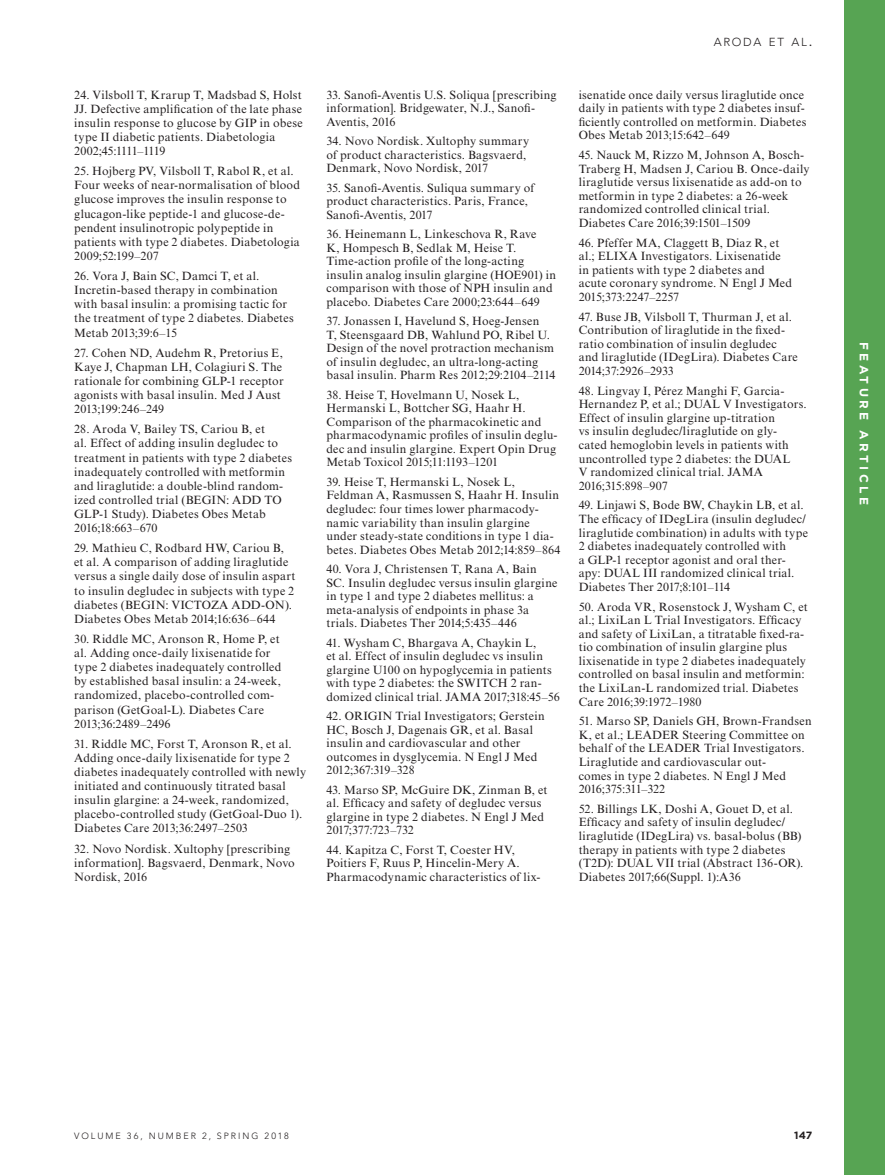
<style>
.page{position:relative;width:885px;height:1175px;background:#fff}
.page>*{position:absolute;margin:0;border:0;box-sizing:border-box;transform-origin:0 0}
.REF_BODY{font:12px/13.6px "Times New Roman MT Std";letter-spacing:.02em;color:#231f20}
.t1{font:700 12px "Gotham";letter-spacing:.28em;color:#fff}
.t2{font:300 11.55px "Avenir LT Std";letter-spacing:.145em;color:#231f20}
.t3{font:700 10.5px "Gotham";color:#231f20}
.t4{font:300 9px "Avenir LT Std";letter-spacing:.22em;color:#231f20}
.s1{font-size:16.5px}
</style>
<div class="page">
<div style="left:844px;top:0;width:40px;height:1174px;background:#57a453"></div>
<p class="REF_BODY" style="left:74px;top:88px;width:230px;line-height:14.1px">24. Vilsboll T, Krarup T, Madsbad S, Holst JJ. Defective amplification of the late phase insulin response to glucose by GIP in obese type II diabetic patients. Diabetologia 2002;45:1111–1119</p>
<p class="REF_BODY" style="left:74px;top:164px;width:227px;line-height:14.1px">25. Hojberg PV, Vilsboll T, Rabol R, et al.<br>Four weeks of near-normalisation of blood glucose improves the insulin response to glucagon-like peptide-1 and glucose-de&shy;pendent insulinotropic polypeptide in patients with type 2 diabetes. Diabetologia 2009;52:199–207</p>
<p class="REF_BODY" style="left:74px;top:269px;width:221px;line-height:14.1px">26. Vora J, Bain SC, Damci T, et al.<br>Incretin-based therapy in combination with basal insulin: a promising tactic for the treatment of type 2 diabetes. Diabetes Metab 2013;39:6–15</p>
<p class="REF_BODY" style="left:74px;top:345px;width:211px;line-height:14.1px">27. Cohen ND, Audehm R, Pretorius E, Kaye J, Chapman LH, Colagiuri S. The rationale for combining GLP-1 receptor agonists with basal insulin. Med J Aust 2013;199:246–249</p>
<p class="REF_BODY" style="left:74px;top:422px;width:219px;line-height:14.1px">28. Aroda V, Bailey TS, Cariou B, et<br>al. Effect of adding insulin degludec to treatment in patients with type 2 diabetes inadequately controlled with metformin and liraglutide: a double-blind random&shy;ized controlled trial (BEGIN: ADD TO GLP-1 Study). Diabetes Obes Metab 2016;18:663–670</p>
<p class="REF_BODY" style="left:74px;top:541px;width:223px;line-height:14.1px">29. Mathieu C, Rodbard HW, Cariou B, et al. A comparison of adding liraglutide versus a single daily dose of insulin aspart to insulin degludec in subjects with type 2 diabetes (BEGIN: VICTOZA ADD-ON).<br>Diabetes Obes Metab 2014;16:636–644</p>
<p class="REF_BODY" style="left:74px;top:632px;width:209px;line-height:14.1px">30. Riddle MC, Aronson R, Home P, et al. Adding once-daily lixisenatide for type 2 diabetes inadequately controlled by established basal insulin: a 24-week, randomized, placebo-controlled com&shy;parison (GetGoal-L). Diabetes Care 2013;36:2489–2496</p>
<p class="REF_BODY" style="left:74px;top:736px;width:233px;line-height:14.1px">31. Riddle MC, Forst T, Aronson R, et al.<br>Adding once-daily lixisenatide for type 2 diabetes inadequately controlled with newly initiated and continuously titrated basal insulin glargine: a 24-week, randomized, placebo-controlled study (GetGoal-Duo 1).<br>Diabetes Care 2013;36:2497–2503</p>
<p class="REF_BODY" style="left:74px;top:841px;width:222px;line-height:14.1px">32. Novo Nordisk. Xultophy [prescribing information]. Bagsvaerd, Denmark, Novo<br>Nordisk, 2016</p>
<p class="REF_BODY" style="left:326px;top:88px;width:231px">33. Sanofi-Aventis U.S. Soliqua [prescribing information]. Bridgewater, N.J., Sanofi-<br>Aventis, 2016</p>
<p class="REF_BODY" style="left:326px;top:134px;width:204px">34. Novo Nordisk. Xultophy summary of product characteristics. Bagsvaerd,<br>Denmark, Novo Nordisk, 2017</p>
<p class="REF_BODY" style="left:326px;top:181px;width:209px">35. Sanofi-Aventis. Suliqua summary of product characteristics. Paris, France,<br>Sanofi-Aventis, 2017</p>
<p class="REF_BODY" style="left:326px;top:227px;width:231px">36. Heinemann L, Linkeschova R, Rave<br>K, Hompesch B, Sedlak M, Heise T.<br>Time-action profile of the long-acting insulin analog insulin glargine (HOE901) in comparison with those of NPH insulin and placebo. Diabetes Care 2000;23:644–649</p>
<p class="REF_BODY" style="left:326px;top:314px;width:230px">37. Jonassen I, Havelund S, Hoeg-Jensen<br>T, Steensgaard DB, Wahlund PO, Ribel U.<br>Design of the novel protraction mechanism of insulin degludec, an ultra-long-acting basal insulin. Pharm Res 2012;29:2104–2114</p>
<p class="REF_BODY" style="left:326px;top:388px;width:232px">38. Heise T, Hovelmann U, Nosek L, Hermanski L, Bottcher SG, Haahr H.<br>Comparison of the pharmacokinetic and pharmacodynamic profiles of insulin deglu&shy;dec and insulin glargine. Expert Opin Drug Metab Toxicol 2015;11:1193–1201</p>
<p class="REF_BODY" style="left:326px;top:475px;width:235px">39. Heise T, Hermanski L, Nosek L, Feldman A, Rasmussen S, Haahr H. Insulin degludec: four times lower pharmacody&shy;namic variability than insulin glargine under steady-state conditions in type 1 dia&shy;betes. Diabetes Obes Metab 2012;14:859–864</p>
<p class="REF_BODY" style="left:326px;top:562px;width:232px">40. Vora J, Christensen T, Rana A, Bain SC. Insulin degludec versus insulin glargine in type 1 and type 2 diabetes mellitus: a meta-analysis of endpoints in phase 3a trials. Diabetes Ther 2014;5:435–446</p>
<p class="REF_BODY" style="left:326px;top:636px;width:235px">41. Wysham C, Bhargava A, Chaykin L,<br>et al. Effect of insulin degludec vs insulin glargine U100 on hypoglycemia in patients with type 2 diabetes: the SWITCH 2 ran&shy;domized clinical trial. JAMA 2017;318:45–56</p>
<p class="REF_BODY" style="left:326px;top:709px;width:220px">42. ORIGIN Trial Investigators; Gerstein HC, Bosch J, Dagenais GR, et al. Basal insulin and cardiovascular and other outcomes in dysglycemia. N Engl J Med 2012;367:319–328</p>
<p class="REF_BODY" style="left:326px;top:783px;width:222px">43. Marso SP, McGuire DK, Zinman B, et al. Efficacy and safety of degludec versus glargine in type 2 diabetes. N Engl J Med 2017;377:723–732</p>
<p class="REF_BODY" style="left:326px;top:843px;width:215px">44. Kapitza C, Forst T, Coester HV,<br>Poitiers F, Ruus P, Hincelin-Mery A.<br>Pharmacodynamic characteristics of lix-</p>
<p class="t2" style="left:713px;top:35px;width:101px">ARODA ET AL<span class="s1">.</span></p>
<p class="REF_BODY" style="left:578px;top:88px;width:229px">isenatide once daily versus liraglutide once daily in patients with type 2 diabetes insuf&shy;ficiently controlled on metformin. Diabetes Obes Metab 2013;15:642–649</p>
<p class="REF_BODY" style="left:578px;top:148px;width:232px">45. Nauck M, Rizzo M, Johnson A, Bosch-Traberg H, Madsen J, Cariou B. Once-daily liraglutide versus lixisenatide as add-on to metformin in type 2 diabetes: a 26-week randomized controlled clinical trial.<br>Diabetes Care 2016;39:1501–1509</p>
<p class="REF_BODY" style="left:578px;top:236px;width:215px">46. Pfeffer MA, Claggett B, Diaz R, et al.; ELIXA Investigators. Lixisenatide in patients with type 2 diabetes and acute coronary syndrome. N Engl J Med 2015;373:2247–2257</p>
<p class="REF_BODY" style="left:578px;top:310px;width:220px">47. Buse JB, Vilsboll T, Thurman J, et al.<br>Contribution of liraglutide in the fixed&shy;ratio combination of insulin degludec and liraglutide (IDegLira). Diabetes Care 2014;37:2926–2933</p>
<p class="REF_BODY" style="left:578px;top:384px;width:229px">48. Lingvay I, Pérez Manghi F, Garcia-Hernandez P, et al.; DUAL V Investigators.<br>Effect of insulin glargine up-titration<br>vs insulin degludec/liraglutide on gly&shy;cated hemoglobin levels in patients with uncontrolled type 2 diabetes: the DUAL<br>V randomized clinical trial. JAMA 2016;315:898–907</p>
<p class="REF_BODY" style="left:578px;top:498px;width:231px">49. Linjawi S, Bode BW, Chaykin LB, et al.<br>The efficacy of IDegLira (insulin degludec/ liraglutide combination) in adults with type 2 diabetes inadequately controlled with<br>a GLP-1 receptor agonist and oral ther&shy;apy: DUAL III randomized clinical trial.<br>Diabetes Ther 2017;8:101–114</p>
<p class="REF_BODY" style="left:578px;top:599px;width:231px">50. Aroda VR, Rosenstock J, Wysham C, et al.; LixiLan L Trial Investigators. Efficacy and safety of LixiLan, a titratable fixed-ra&shy;tio combination of insulin glargine plus lixisenatide in type 2 diabetes inadequately controlled on basal insulin and metformin: the LixiLan-L randomized trial. Diabetes Care 2016;39:1972–1980</p>
<p class="REF_BODY" style="left:578px;top:714px;width:234px">51. Marso SP, Daniels GH, Brown-Frandsen K, et al.; LEADER Steering Committee on behalf of the LEADER Trial Investigators.<br>Liraglutide and cardiovascular out-<br>comes in type 2 diabetes. N Engl J Med 2016;375:311–322</p>
<p class="REF_BODY" style="left:578px;top:802px;width:226px">52. Billings LK, Doshi A, Gouet D, et al.<br>Efficacy and safety of insulin degludec/ liraglutide (IDegLira) vs. basal-bolus (BB) therapy in patients with type 2 diabetes (T2D): DUAL VII trial (Abstract 136-OR).<br>Diabetes 2017;66(Suppl. 1):A36</p>
<p class="t1" style="left:871px;top:342px;width:164px;rotate:90deg">FEATURE ARTICLE</p>
<p class="t4" style="left:74px;top:1130px;width:216px">VOLUME 36, NUMBER 2, SPRING 2018</p>
<p class="t3" style="left:794px;top:1128px;width:19px">147</p>
</div>
